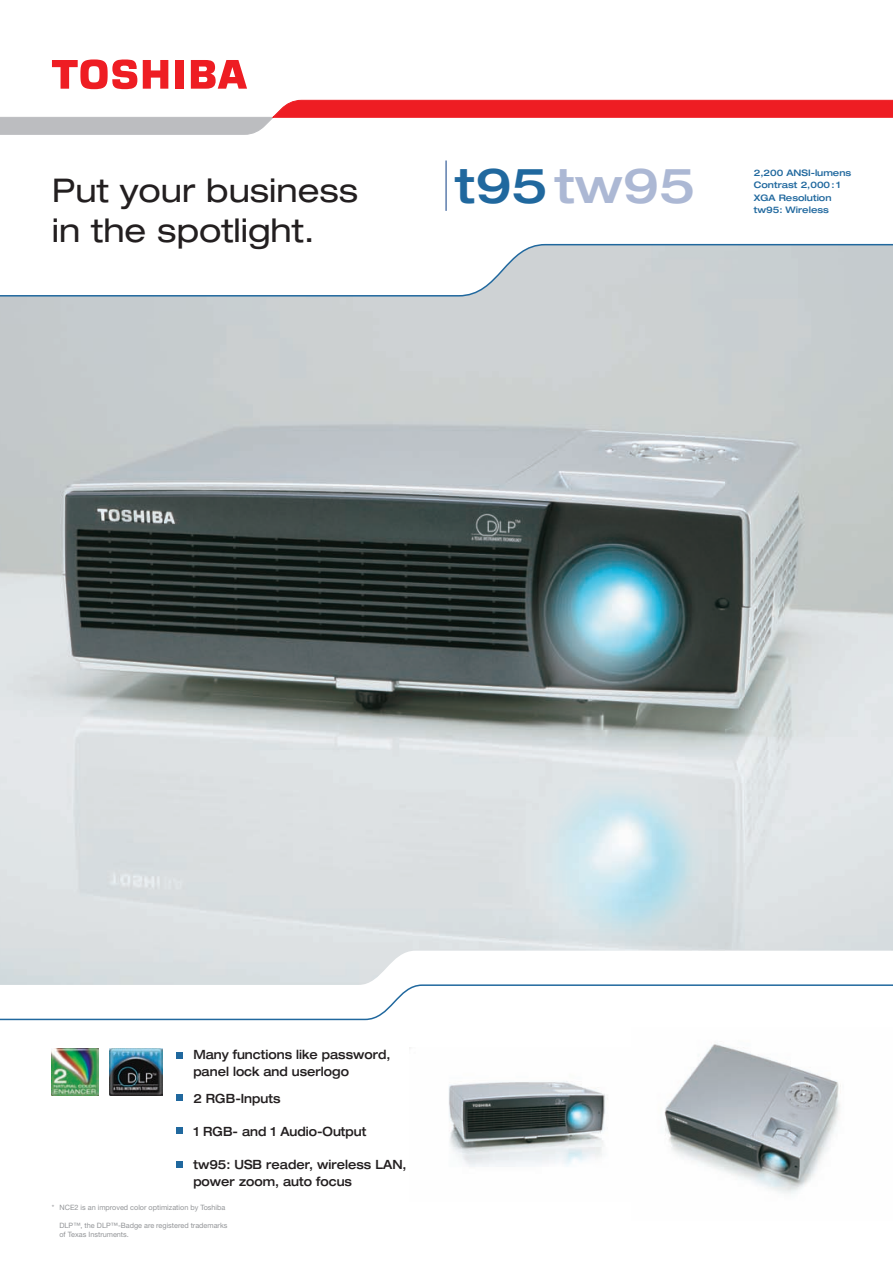
<style>
.page{position:relative;width:893px;height:1264px;background:#fff}
.page>*{position:absolute;margin:0;border:0;box-sizing:border-box;transform-origin:0 0}
.t1{font:500 expanded 48.9px "Helvetica Neue";color:#acb8d4}
.t2{font:expanded 32.7px "Helvetica Neue";color:#231f20}
.t3{font:500 expanded 12.75px/16.5px "Helvetica Neue";color:#231f20;scale:.9 1}
.t4{font:500 expanded 9px/12.6px "Helvetica Neue";color:#20689e}
.t5{font:7.35px/9px "Helvetica Neue";color:#939598}
.s1{color:#20689e}
</style>
<div class="page">
<svg style="left:0;top:100px;width:893px;height:34px"></svg>
<div style="left:175px;top:60px;width:9px;height:29px;background:#ee1d23"></div>
<svg style="left:143px;top:60px;width:25px;height:29px"></svg>
<svg style="left:191px;top:60px;width:56px;height:29px"></svg>
<svg style="left:52px;top:59px;width:85px;height:31px"></svg>
<hr style="left:445px;top:160px;width:2px;height:51px;background:#6987b3">
<img style="left:0;top:297px;width:893px;height:686px">
<svg style="left:0;top:243px;width:893px;height:54px"></svg>
<img style="left:409px;top:1047px;width:197px;height:120px">
<img style="left:664px;top:1044px;width:177px;height:150px">
<svg style="left:0;top:983px;width:893px;height:38px"></svg>
<div style="left:176px;top:1051px;width:7px;height:7px;background:#20689e"></div>
<div style="left:176px;top:1093px;width:7px;height:7px;background:#20689e"></div>
<div style="left:176px;top:1160px;width:7px;height:7px;background:#20689e"></div>
<div style="left:176px;top:1127px;width:7px;height:7px;background:#20689e"></div>
<img style="left:110px;top:1049px;width:52px;height:46px">
<img style="left:52px;top:1049px;width:47px;height:46px">
<h2 class="t2" style="left:52px;top:178px;width:308px">Put your business</h2>
<h1 class="t1" style="left:455px;top:167px;width:241px"><span class="s1">t95</span> tw95</h1>
<h2 class="t2" style="left:52px;top:218px;width:264px">in the spotlight.</h2>
<p class="t4" style="left:754px;top:167px;width:99px">2,200 ANSI-lumens<br>Contrast 2,000 : 1<br>XGA Resolution tw95: Wireless</p>
<p class="t3" style="left:193px;top:1047px;width:221px">Many functions like password, panel lock and userlogo</p>
<p class="t3" style="left:193px;top:1091px;width:98px">2 RGB-Inputs</p>
<p class="t3" style="left:193px;top:1124px;width:194px">1 RGB- and 1 Audio-Output</p>
<p class="t3" style="left:193px;top:1157px;width:239px">tw95: USB reader, wireless LAN, power zoom, auto focus</p>
<p class="t5" style="left:52px;top:1204px;width:175px">* NCE2 is an improved color optimization by Toshiba</p>
<p class="t5" style="left:59px;top:1222px;width:169px">DLP™, the DLP™-Badge are registered trademarks of Texas Instruments.</p>
</div>
